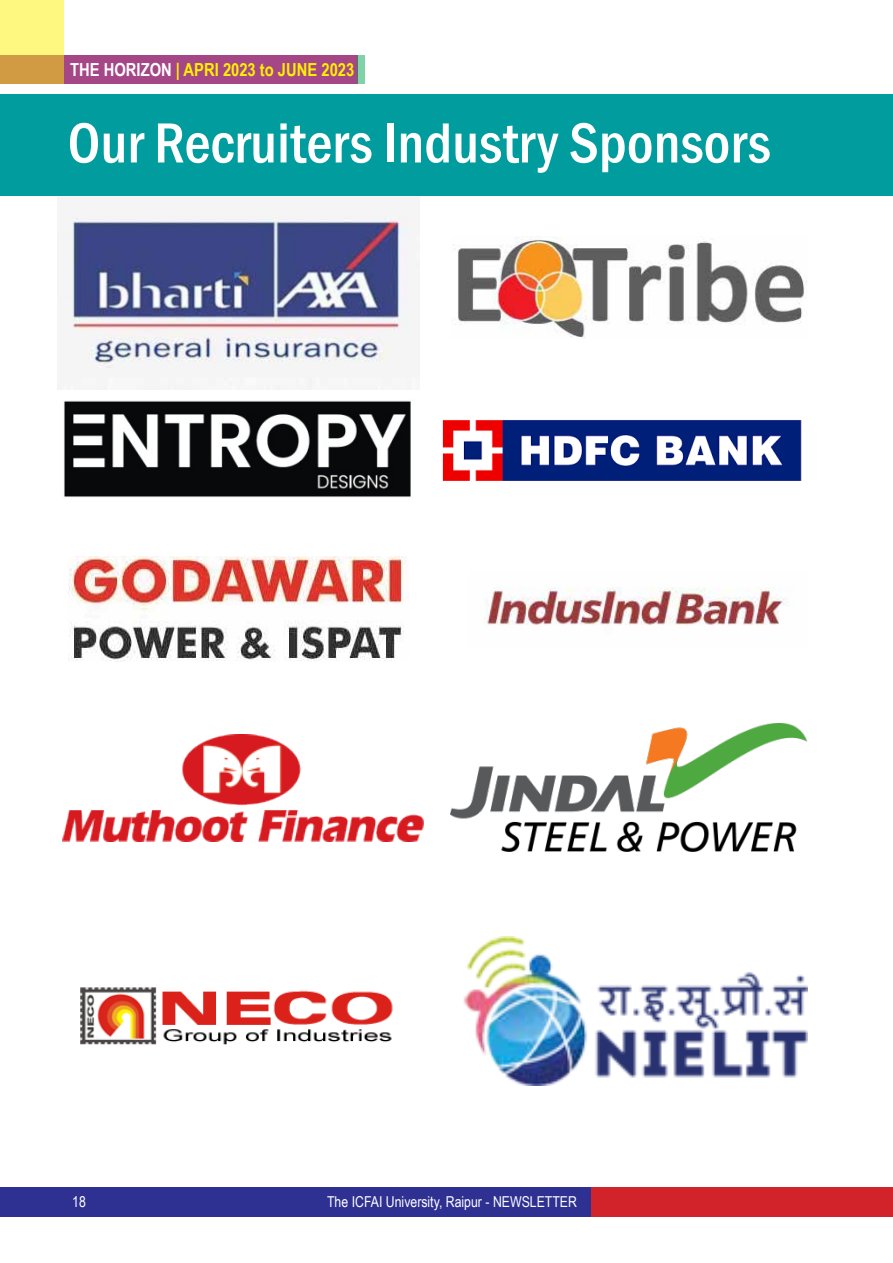
<style>
.page{position:relative;width:893px;height:1263px;background:#fff}
.page>*{position:absolute;margin:0;border:0;box-sizing:border-box;transform-origin:0 0}
.t1{font:500 condensed 58.5px "Franklin Gothic";color:#fff}
.t2{font:700 18px "Arial Narrow";color:#fff200}
.t3{font:15px "Arial Narrow";color:#fff}
.s1{color:#fff}
</style>
<div class="page">
<img style="left:58px;top:216px;width:361px;height:173px">
<img style="left:453px;top:237px;width:354px;height:101px">
<img style="left:64px;top:400px;width:347px;height:97px">
<img style="left:68px;top:557px;width:337px;height:105px">
<img style="left:442px;top:420px;width:360px;height:61px">
<img style="left:485px;top:587px;width:303px;height:38px">
<img style="left:450px;top:724px;width:358px;height:127px">
<img style="left:62px;top:734px;width:362px;height:107px">
<img style="left:80px;top:987px;width:313px;height:58px">
<img style="left:463px;top:936px;width:345px;height:149px">
<div style="left:0;top:95px;width:893px;height:101px;background:#009c9e"></div>
<div style="left:0;top:55px;width:357px;height:28px;background:#a54686"></div>
<svg style="left:0;top:0;width:64px;height:83px;background:#efd86b"></svg>
<div style="left:357px;top:55px;width:7px;height:28px;background:#80d2a8"></div>
<div style="left:0;top:1187px;width:591px;height:29px;background:#2e3092"></div>
<div style="left:591px;top:1187px;width:301px;height:29px;background:#d2232a"></div>
<p class="t2" style="left:70px;top:56px;width:286px"><span class="s1">THE HORIZON</span> | APRI 2023 to JUNE 2023</p>
<h1 class="t1" style="left:68px;top:105px;width:705px">Our Recruiters Industry Sponsors</h1>
<p class="t3" style="left:72px;top:1191px;width:15px">18</p>
<p class="t3" style="left:327px;top:1191px;width:251px">The ICFAI University, Raipur - NEWSLETTER</p>
</div>
